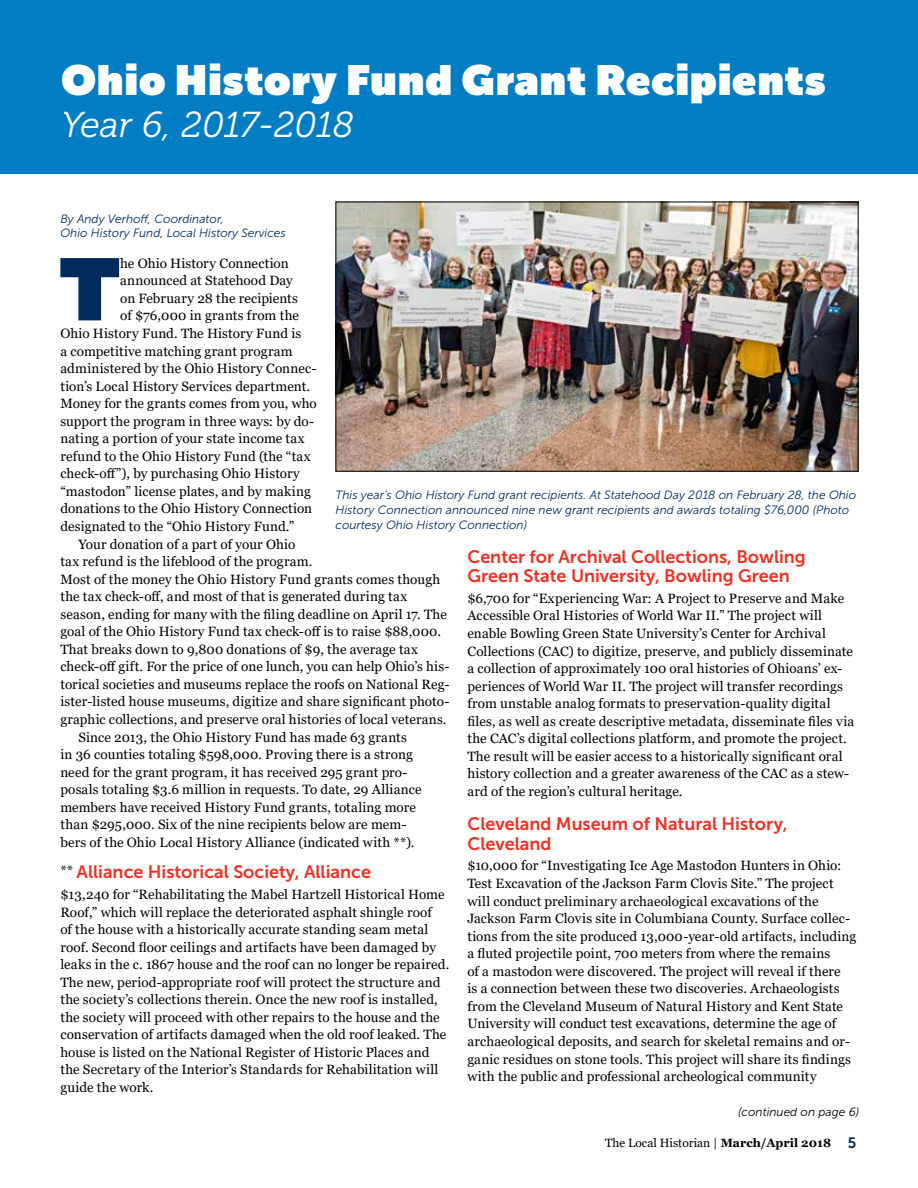
<style>
.page{position:relative;width:918px;height:1188px;background:#fff}
.page>*{position:absolute;margin:0;border:0;box-sizing:border-box;transform-origin:0 0}
.t1{font:900 87.15px "Museo Sans Display";color:#002b5c}
.t2{font:900 42px "Museo Sans Display";letter-spacing:.025em;color:#fff}
.t3{font:italic 36px "Museo 300";letter-spacing:.01em;color:#fff}
.t4{font:18px/19.5px "Museo Sans 700";color:#ee3124}
.t5{font:13.5px/17.5px "Georgia";letter-spacing:.01em;color:#000}
.t6{font:italic 12px/15px "Museo Sans 300";color:#002b5c}
.t7{font:12px "Georgia";color:#000}
.t8{font:italic 12px "Museo Sans 300";color:#000}
.s1{font-weight:700}
.s2{font-family:"Museo Sans 700";font-size:15px;color:#002b5c}
</style>
<div class="page">
<div style="left:0;top:0;width:918px;height:174px;background:#007dc3"></div>
<img style="left:338px;top:204px;width:519px;height:266px">
<div style="left:336px;top:202px;width:523px;height:270px;border:1px solid #000"></div>
<h2 class="t2" style="left:61px;top:55px;width:766px">Ohio History Fund Grant Recipients</h2>
<h3 class="t3" style="left:61px;top:105px;width:294px">Year 6, 2017-2018</h3>
<p class="t6" style="left:60px;top:212px;width:227px;line-height:13.5px">By Andy Verhoff, Coordinator,<br>Ohio History Fund, Local History Services</p>
<h1 class="t1" style="left:59px;top:238px;width:62px">T</h1>
<p class="t5" style="left:120px;top:255px;width:170px">he Ohio History Connection</p>
<p class="t5" style="left:120px;top:272px;width:174px">announced at Statehood Day</p>
<p class="t5" style="left:120px;top:290px;width:179px">on February 28 the recipients</p>
<p class="t5" style="left:120px;top:307px;width:180px">of $76,000 in grants from the</p>
<p class="t5" style="left:60px;top:325px;width:243px">Ohio History Fund. The History Fund is</p>
<p class="t5" style="left:60px;top:342px;width:234px">a competitive matching grant program</p>
<p class="t5" style="left:60px;top:360px;width:258px">administered by the Ohio History Connec-</p>
<p class="t5" style="left:60px;top:377px;width:251px">tion’s Local History Services department.</p>
<p class="t5" style="left:60px;top:395px;width:258px">Money for the grants comes from you, who</p>
<p class="t5" style="left:60px;top:413px;width:255px">support the program in three ways: by do-</p>
<p class="t5" style="left:60px;top:430px;width:246px">nating a portion of your state income tax</p>
<p class="t5" style="left:60px;top:448px;width:252px">refund to the Ohio History Fund (the “tax</p>
<p class="t5" style="left:60px;top:465px;width:241px">check-off”), by purchasing Ohio History</p>
<p class="t5" style="left:60px;top:483px;width:252px">“mastodon” license plates, and by making</p>
<p class="t5" style="left:60px;top:500px;width:253px">donations to the Ohio History Connection</p>
<p class="t5" style="left:60px;top:518px;width:235px">designated to the “Ohio History Fund.”</p>
<p class="t5" style="left:78px;top:535px;width:218px">Your donation of a part of your Ohio</p>
<p class="t5" style="left:60px;top:553px;width:254px">tax refund is the lifeblood of the program.</p>
<p class="t5" style="left:60px;top:571px;width:381px">Most of the money the Ohio History Fund grants comes though</p>
<p class="t5" style="left:60px;top:588px;width:348px">the tax check-off, and most of that is generated during tax</p>
<p class="t5" style="left:60px;top:606px;width:388px">season, ending for many with the filing deadline on April 17. The</p>
<p class="t5" style="left:60px;top:623px;width:382px">goal of the Ohio History Fund tax check-off is to raise $88,000.</p>
<p class="t5" style="left:60px;top:641px;width:359px">That breaks down to 9,800 donations of $9, the average tax</p>
<p class="t5" style="left:60px;top:658px;width:391px">check-off gift. For the price of one lunch, you can help Ohio’s his-</p>
<p class="t5" style="left:60px;top:676px;width:391px">torical societies and museums replace the roofs on National Reg-</p>
<p class="t5" style="left:60px;top:693px;width:391px">ister-listed house museums, digitize and share significant photo-</p>
<p class="t5" style="left:60px;top:711px;width:388px">graphic collections, and preserve oral histories of local veterans.</p>
<p class="t5" style="left:78px;top:728px;width:330px">Since 2013, the Ohio History Fund has made 63 grants</p>
<p class="t5" style="left:60px;top:746px;width:354px">in 36 counties totaling $598,000. Proving there is a strong</p>
<p class="t5" style="left:60px;top:764px;width:349px">need for the grant program, it has received 295 grant pro-</p>
<p class="t5" style="left:60px;top:781px;width:363px">posals totaling $3.6 million in requests. To date, 29 Alliance</p>
<p class="t5" style="left:60px;top:799px;width:357px">members have received History Fund grants, totaling more</p>
<p class="t5" style="left:60px;top:816px;width:348px">than $295,000. Six of the nine recipients below are mem-</p>
<p class="t5" style="left:60px;top:834px;width:356px">bers of the Ohio Local History Alliance (indicated with **).</p>
<h3 class="t4" style="left:60px;top:862px;width:312px"><sup>**</sup> Alliance Historical Society, Alliance</h3>
<p class="t5" style="left:60px;top:886px;width:391px">$13,240 for “Rehabilitating the Mabel Hartzell Historical Home Roof,” which will replace the deteriorated asphalt shingle roof<br>of the house with a historically accurate standing seam metal roof. Second floor ceilings and artifacts have been damaged by leaks in the c. 1867 house and the roof can no longer be repaired.<br>The new, period-appropriate roof will protect the structure and the society’s collections therein. Once the new roof is installed, the society will proceed with other repairs to the house and the conservation of artifacts damaged when the old roof leaked. The house is listed on the National Register of Historic Places and the Secretary of the Interior’s Standards for Rehabilitation will guide the work.</p>
<p class="t6" style="left:336px;top:487px;width:522px">This year’s Ohio History Fund grant recipients. At Statehood Day 2018 on February 28, the Ohio<br>History Connection announced nine new grant recipients and awards totaling $76,000 (Photo courtesy Ohio History Connection)</p>
<h3 class="t4" style="left:467px;top:547px;width:340px">Center for Archival Collections, Bowling<br>Green State University, Bowling Green</h3>
<p class="t5" style="left:467px;top:590px;width:388px">$6,700 for “Experiencing War: A Project to Preserve and Make Accessible Oral Histories of World War II.” The project will enable Bowling Green State University’s Center for Archival Collections (CAC) to digitize, preserve, and publicly disseminate a collection of approximately 100 oral histories of Ohioans’ ex&shy;periences of World War II. The project will transfer recordings from unstable analog formats to preservation-quality digital files, as well as create descriptive metadata, disseminate files via the CAC’s digital collections platform, and promote the project.<br>The result will be easier access to a historically significant oral history collection and a greater awareness of the CAC as a stew&shy;ard of the region’s cultural heritage.</p>
<h3 class="t4" style="left:467px;top:814px;width:322px">Cleveland Museum of Natural History,<br>Cleveland</h3>
<p class="t5" style="left:467px;top:857px;width:391px">$10,000 for “Investigating Ice Age Mastodon Hunters in Ohio:<br>Test Excavation of the Jackson Farm Clovis Site.” The project will conduct preliminary archaeological excavations of the Jackson Farm Clovis site in Columbiana County. Surface collec&shy;tions from the site produced 13,000-year-old artifacts, including a fluted projectile point, 700 meters from where the remains<br>of a mastodon were discovered. The project will reveal if there<br>is a connection between these two discoveries. Archaeologists from the Cleveland Museum of Natural History and Kent State University will conduct test excavations, determine the age of archaeological deposits, and search for skeletal remains and or&shy;ganic residues on stone tools. This project will share its findings with the public and professional archeological community</p>
<p class="t8" style="left:738px;top:1105px;width:123px">(continued on page 6)</p>
<p class="t7" style="left:605px;top:1136px;width:253px">The Local Historian | <span class="s1">March/April 2018</span> <span class="s2">5</span></p>
</div>
